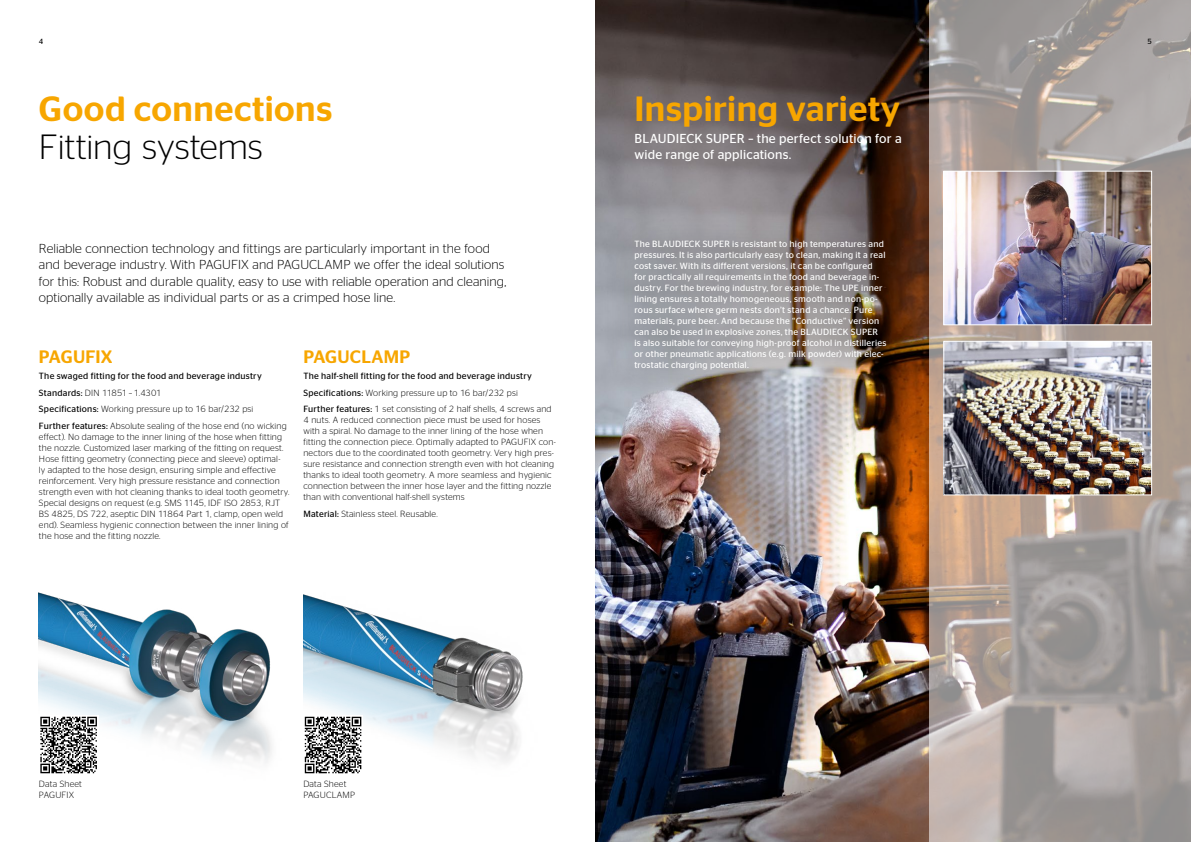
<style>
.page{position:relative;width:1191px;height:842px;background:#fff}
.page>*{position:absolute;margin:0;border:0;box-sizing:border-box;transform-origin:0 0}
.t1{font:500 35px "Continental Stag Sans";letter-spacing:.015em;color:#f7a600}
.t2{font:300 35px "Continental Stag Sans";color:#000}
.t3{font:500 18px "Continental Stag Sans";letter-spacing:.01em;color:#f7a600}
.t4{font:300 13px/16.5px "Continental Stag Sans";letter-spacing:.005em;color:#000}
.t5{font:13px/16.5px "Continental Stag Sans";letter-spacing:.015em;color:#fff}
.t6{font:300 9px/11px "Continental Stag Sans";letter-spacing:.02em;color:#000}
.t7{font:9px/11px "Continental Stag Sans";letter-spacing:.025em;color:#fff}
.t8{font:9px/16.5px "Continental Stag Sans";letter-spacing:.025em;color:#000}
.t9{font:7.5px "Continental Stag Sans";color:#000}
.s1{font-weight:400}
.s2{font-family:"Continental Stag Sans LCG";font-weight:400}
.s3{font-weight:300}
.s4{font-family:"Continental Stag Sans LCG"}
</style>
<div class="page">
<img style="left:303px;top:594px;width:220px;height:168px">
<svg style="left:303px;top:715px;width:60px;height:59px"></svg>
<svg style="left:305px;top:717px;width:56px;height:56px"></svg>
<img style="left:39px;top:592px;width:233px;height:171px">
<svg style="left:39px;top:715px;width:59px;height:59px"></svg>
<svg style="left:40px;top:717px;width:57px;height:56px"></svg>
<img style="left:595px;top:0;width:334px;height:842px">
<svg style="left:929px;top:0;width:262px;height:842px;background:#aaa19c"></svg>
<img style="left:945px;top:173px;width:205px;height:150px">
<div style="left:943px;top:171px;width:209px;height:154px;border:1px solid #fff"></div>
<div style="left:600px;top:206px;width:317px;height:199px;background:#000;opacity:.75"></div>
<img style="left:945px;top:343px;width:205px;height:150px">
<div style="left:943px;top:341px;width:209px;height:154px;border:1px solid #fff"></div>
<p class="t9" style="left:39px;top:38px;width:6px">4</p>
<p class="t9" style="left:1147px;top:38px;width:6px">5</p>
<h1 class="t1" style="left:39px;top:89px;width:295px">Good connections</h1>
<h1 class="t2" style="left:39px;top:128px;width:225px">Fitting systems</h1>
<p class="t4" style="left:39px;top:240px;width:469px">Reliable connection technology and fittings are particularly important in the food and beverage industry. With PAGUFIX and PAGUCLAMP we offer the ideal solutions for this: Robust and durable quality, easy to use with reliable operation and cleaning, optionally available as individual parts or as a crimped hose line.</p>
<h2 class="t3" style="left:39px;top:346px;width:75px">PAGUFIX</h2>
<p class="t6" style="left:39px;top:368px;width:249px;line-height:16.5px"><span class="s1">The</span> <span class="s2">swaged</span> <span class="s1">fitting for the food and beverage industry Standards:</span> DIN 11851 – 1.4301<br><span class="s1">Specifications:</span> Working pressure up to 16 bar/232 psi<br><span class="s1">Further features:</span> Absolute sealing of the hose end (no wicking</p>
<p class="t6" style="left:39px;top:431px;width:252px">effect). No damage to the inner lining of the hose when fitting the nozzle. Customized laser marking of the fitting on request.<br>Hose fitting geometry (connecting piece and sleeve) optimal-<br>ly adapted to the hose design, ensuring simple and effective reinforcement. Very high pressure resistance and connection strength even with hot cleaning thanks to ideal tooth geometry.<br>Special designs on request (e.g. SMS 1145, IDF ISO 2853, RJT BS 4825, DS 722, aseptic DIN 11864 Part 1, clamp, open weld end). Seamless hygienic connection between the inner lining of the hose and the fitting nozzle.</p>
<h2 class="t3" style="left:303px;top:346px;width:108px">PAGUCLAMP</h2>
<p class="t8" style="left:303px;top:368px;width:250px">The half-shell fitting for the food and beverage industry<br>Specifications: <span class="s3">Working pressure up to 16 bar/232 psi<br></span>Further features: <span class="s3">1 set consisting of 2 half shells, 4 screws and</span></p>
<p class="t6" style="left:303px;top:415px;width:254px">4 nuts. A <span class="s4">reduced connection piece</span> must be used for hoses with a spiral. No damage to the inner lining of the hose when fitting the connection piece. Optimally adapted to PAGUFIX con&shy;nectors due to the coordinated tooth geometry. Very high pres&shy;sure resistance and connection strength even with hot cleaning thanks to ideal tooth geometry. <span class="s4">A more seamless and hygienic </span>connection between the inner hose layer and the fitting nozzle than with conventional half-shell systems</p>
<p class="t6" style="left:303px;top:508px;width:136px"><span class="s1">Material:</span> Stainless steel. Reusable.</p>
<h1 class="t1" style="left:634px;top:89px;width:267px">Inspiring variety</h1>
<h3 class="t5" style="left:634px;top:130px;width:269px">BLAUDIECK SUPER – the perfect solution for a wide range of applications.</h3>
<p class="t7" style="left:634px;top:239px;width:254px">The BLAUDIECK SUPER is resistant to high temperatures and pressures. It is also particularly easy to clean, making it a real cost saver. With its different versions, it can be configured<br>for practically all requirements in the food and beverage in&shy;dustry. For the brewing industry, for example: The UPE inner lining ensures a totally homogeneous, smooth and non-po&shy;rous surface where germ nests don’t stand a chance. Pure materials, pure beer. And because the “Conductive” version can also be used in explosive zones, the BLAUDIECK SUPER is also suitable for conveying high-proof alcohol in distilleries or other pneumatic applications (e.g. milk powder) with elec&shy;trostatic charging potential.</p>
<p class="t6" style="left:39px;top:778px;width:44px">Data Sheet<br>PAGUFIX</p>
<p class="t6" style="left:303px;top:778px;width:53px">Data Sheet<br>PAGUCLAMP</p>
</div>
